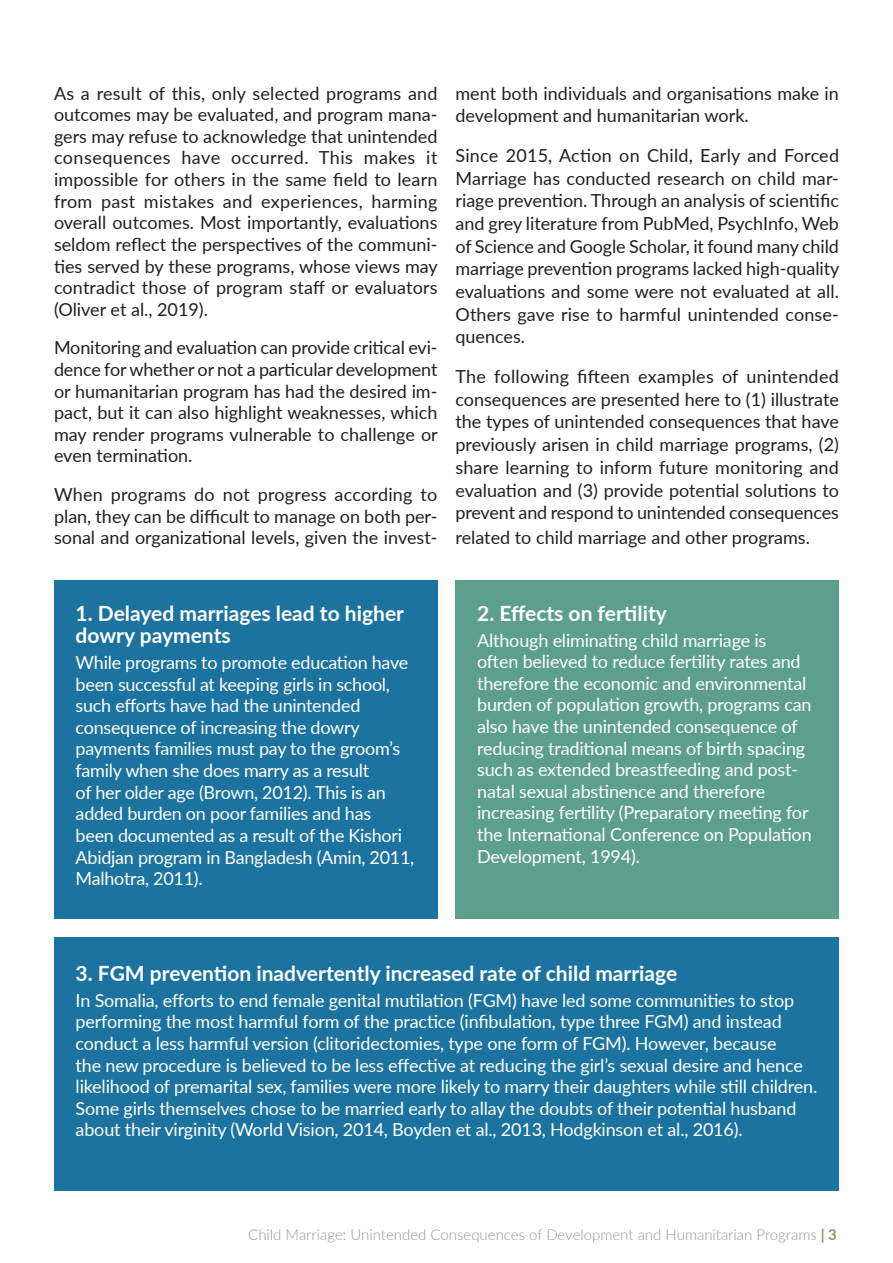
<style>
.page{position:relative;width:893px;height:1263px;background:#fff}
.page>*{position:absolute;margin:0;border:0;box-sizing:border-box;transform-origin:0 0}
.t1{font:700 21px/22.5px "Lato";color:#fff}
.t2{font:18px/21.6px "Lato";color:#231f20;text-align:justify}
.t3{font:18px/21.6px "Lato";letter-spacing:-.01em;color:#fff}
.t4{font:300 15px "Lato";color:#939598}
.s1{font-weight:700;color:#a88467}
</style>
<div class="page">
<div style="left:54px;top:580px;width:383px;height:339px;background:#1c739f"></div>
<div style="left:54px;top:937px;width:784px;height:254px;background:#1c739f"></div>
<div style="left:455px;top:580px;width:384px;height:339px;background:#5d9f8d"></div>
<p class="t2" style="left:54px;top:81px;width:385px">As a result of this, only selected programs and outcomes may be evaluated, and program mana&shy;gers may refuse to acknowledge that unintended consequences have occurred. This makes it impossible for others in the same field to learn from past mistakes and experiences, harming overall outcomes. Most importantly, evaluations seldom reflect the perspectives of the communi&shy;ties served by these programs, whose views may contradict those of program staff or evaluators (Oliver et al., 2019).</p>
<p class="t2" style="left:54px;top:336px;width:385px">Monitoring and evaluation can provide critical evi&shy;dence for whether or not a particular development or humanitarian program has had the desired im&shy;pact, but it can also highlight weaknesses, which may render programs vulnerable to challenge or even termination.</p>
<p class="t2" style="left:54px;top:483px;width:385px">When programs do not progress according to plan, they can be difficult to manage on both per&shy;sonal and organizational levels, given the invest-</p>
<p class="t2" style="left:455px;top:81px;width:385px;line-height:22.6px">ment both individuals and organisations make in development and humanitarian work.</p>
<p class="t2" style="left:455px;top:143px;width:385px;line-height:22.6px">Since 2015, Action on Child, Early and Forced Marriage has conducted research on child mar&shy;riage prevention. Through an analysis of scientific and grey literature from PubMed, PsychInfo, Web of Science and Google Scholar, it found many child marriage prevention programs lacked high-quality evaluations and some were not evaluated at all.<br>Others gave rise to harmful unintended conse&shy;quences.</p>
<p class="t2" style="left:455px;top:364px;width:385px;line-height:22.6px">The following fifteen examples of unintended consequences are presented here to (1) illustrate the types of unintended consequences that have previously arisen in child marriage programs, (2) share learning to inform future monitoring and evaluation and (3) provide potential solutions to prevent and respond to unintended consequences</p>
<p class="t2" style="left:455px;top:526px;width:356px">related to child marriage and other programs.</p>
<p class="t1" style="left:76px;top:601px;width:330px">1. Delayed marriages lead to higher dowry payments</p>
<p class="t3" style="left:76px;top:651px;width:340px">While programs to promote education have been successful at keeping girls in school, such efforts have had the unintended consequence of increasing the dowry payments families must pay to the groom’s family when she does marry as a result<br>of her older age (Brown, 2012). This is an added burden on poor families and has<br>been documented as a result of the Kishori Abidjan program in Bangladesh (Amin, 2011, Malhotra, 2011).</p>
<p class="t1" style="left:477px;top:601px;width:191px">2. Effects on fertility</p>
<p class="t3" style="left:477px;top:628px;width:336px">Although eliminating child marriage is often believed to reduce fertility rates and therefore the economic and environmental burden of population growth, programs can also have the unintended consequence of reducing traditional means of birth spacing such as extended breastfeeding and post&shy;natal sexual abstinence and therefore increasing fertility (Preparatory meeting for the International Conference on Population Development, 1994).</p>
<p class="t1" style="left:76px;top:961px;width:603px">3. FGM prevention inadvertently increased rate of child marriage</p>
<p class="t3" style="left:76px;top:988px;width:743px">In Somalia, efforts to end female genital mutilation (FGM) have led some communities to stop performing the most harmful form of the practice (infibulation, type three FGM) and instead conduct a less harmful version (clitoridectomies, type one form of FGM). However, because<br>the new procedure is believed to be less effective at reducing the girl’s sexual desire and hence likelihood of premarital sex, families were more likely to marry their daughters while still children.<br>Some girls themselves chose to be married early to allay the doubts of their potential husband about their virginity (World Vision, 2014, Boyden et al., 2013, Hodgkinson et al., 2016).</p>
<p class="t4" style="left:248px;top:1224px;width:590px">Child Marriage: Unintended Consequences of Development and Humanitarian Programs <span class="s1">| 3</span></p>
</div>
